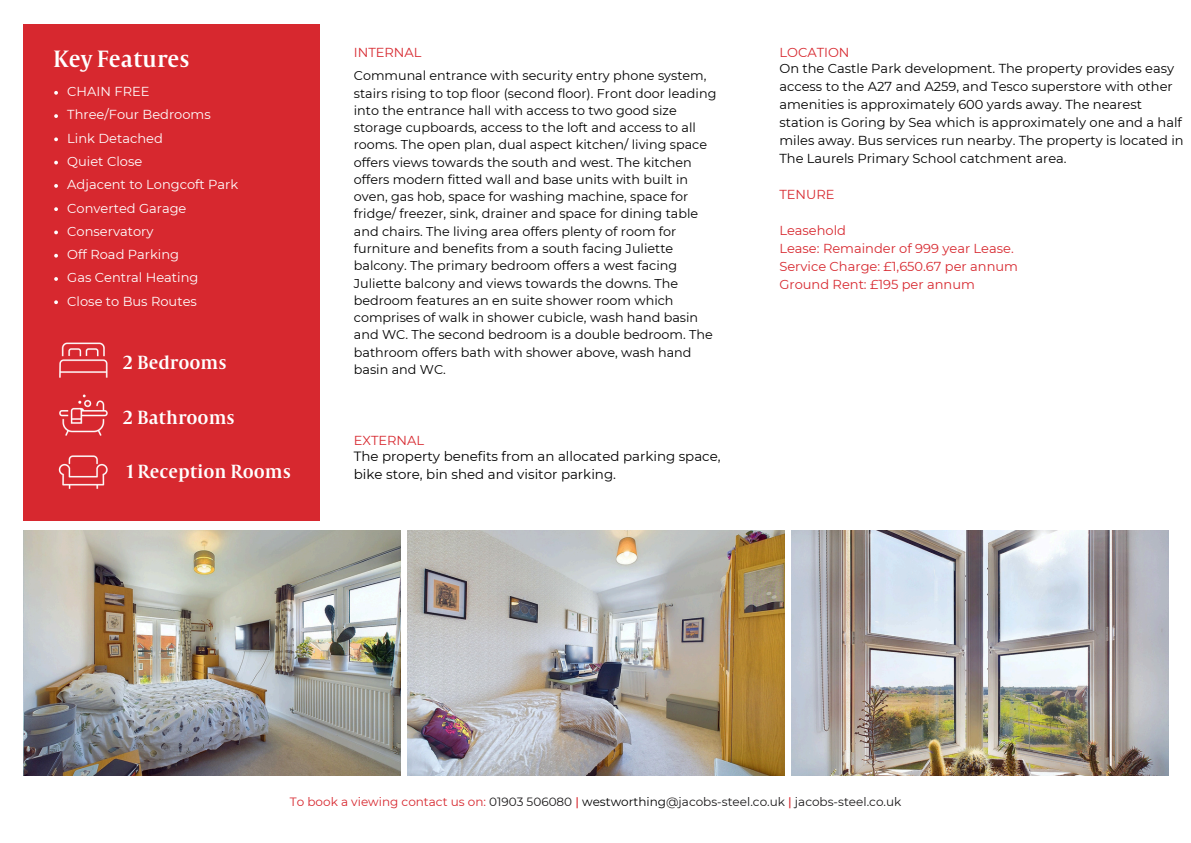
<style>
.page{position:relative;width:1191px;height:843px;background:#fff}
.page>*{position:absolute;margin:0;border:0;box-sizing:border-box;transform-origin:0 0}
.t1{font:26px "Capitolium Road";color:#fff}
.t2{font:21px "Capitolium Road";color:#fff}
.t3{font:13.4px/18px "Montserrat";color:#000}
.t4{font:13px/18px "Montserrat";color:#000}
.t5{font:13px "Montserrat";color:#fff}
.t6{font:13px/18px "Montserrat";color:#d7282f}
.t7{font:12.8px/17.2px "Montserrat";color:#000}
.t8{font:12px "Montserrat";color:#191718}
.s1{color:#d7282f}
.s2{font-weight:500;color:#d7282f}
.s3{color:#000}
</style>
<div class="page">
<img style="left:23px;top:530px;width:377px;height:245px">
<img style="left:407px;top:530px;width:377px;height:245px">
<img style="left:791px;top:530px;width:377px;height:245px">
<div style="left:23px;top:25px;width:297px;height:496px;background:#d7282f"></div>
<img style="left:58px;top:455px;width:50px;height:34px">
<img style="left:59px;top:394px;width:49px;height:42px">
<img style="left:59px;top:342px;width:49px;height:36px">
<svg style="left:54px;top:91px;width:4px;height:4px"></svg>
<svg style="left:54px;top:114px;width:4px;height:4px"></svg>
<svg style="left:54px;top:137px;width:4px;height:4px"></svg>
<svg style="left:54px;top:161px;width:4px;height:3px"></svg>
<svg style="left:54px;top:184px;width:4px;height:4px"></svg>
<svg style="left:54px;top:207px;width:4px;height:4px"></svg>
<svg style="left:54px;top:230px;width:4px;height:4px"></svg>
<svg style="left:54px;top:254px;width:4px;height:3px"></svg>
<svg style="left:54px;top:277px;width:4px;height:4px"></svg>
<svg style="left:54px;top:300px;width:4px;height:4px"></svg>
<h2 class="t1" style="left:53px;top:50px;width:138px">Key Features</h2>
<p class="t5" style="left:67px;top:84px;width:84px">CHAIN FREE</p>
<p class="t5" style="left:67px;top:107px;width:145px">Three/Four Bedrooms</p>
<p class="t5" style="left:67px;top:130px;width:97px">Link Detached</p>
<p class="t5" style="left:67px;top:153px;width:76px">Quiet Close</p>
<p class="t5" style="left:67px;top:177px;width:172px">Adjacent to Longcoft Park</p>
<p class="t5" style="left:67px;top:200px;width:121px">Converted Garage</p>
<p class="t5" style="left:67px;top:223px;width:88px">Conservatory</p>
<h4 class="t5" style="left:67px;top:246px;width:113px">Off Road Parking</h4>
<p class="t5" style="left:67px;top:270px;width:133px">Gas Central Heating</p>
<p class="t5" style="left:67px;top:293px;width:131px">Close to Bus Routes</p>
<p class="t2" style="left:123px;top:355px;width:105px">2 Bedrooms</p>
<h2 class="t2" style="left:123px;top:410px;width:113px">2 Bathrooms</h2>
<h3 class="t2" style="left:127px;top:464px;width:166px">1 Reception Rooms</h3>
<h4 class="t6" style="left:354px;top:44px;width:69px">INTERNAL</h4>
<p class="t7" style="left:354px;top:67px;width:364px">Communal entrance with security entry phone system, stairs rising to top floor (second floor). Front door leading into the entrance hall with access to two good size storage cupboards, access to the loft and access to all rooms. The open plan, dual aspect kitchen/ living space offers views towards the south and west. The kitchen offers modern fitted wall and base units with built in oven, gas hob, space for washing machine, space for fridge/ freezer, sink, drainer and space for dining table and chairs. The living area offers plenty of room for furniture and benefits from a south facing Juliette balcony. The primary bedroom offers a west facing Juliette balcony and views towards the downs. The bedroom features an en suite shower room which comprises of walk in shower cubicle, wash hand basin and WC. The second bedroom is a double bedroom. The bathroom offers bath with shower above, wash hand basin and WC.</p>
<h3 class="t6" style="left:354px;top:431px;width:72px">EXTERNAL</h3>
<h4 class="t3" style="left:354px;top:446px;width:368px">The property benefits from an allocated parking space, bike store, bin shed and visitor parking.</h4>
<h4 class="t6" style="left:779px;top:44px;width:72px">LOCATION</h4>
<h3 class="t4" style="left:779px;top:59px;width:406px">On the Castle Park development. The property provides easy access to the A27 and A259, and Tesco superstore with other amenities is approximately 600 yards away. The nearest station is Goring by Sea which is approximately one and a half miles away. Bus services run nearby. The property is located in The Laurels Primary School catchment area.</h3>
<h4 class="t6" style="left:779px;top:185px;width:57px">TENURE</h4>
<h3 class="t6" style="left:779px;top:221px;width:240px">Leasehold<br>Lease: Remainder of 999 year Lease.<br>Service Charge: £1,650.67 per annum<br>Ground Rent: £195 per annum</h3>
<p class="t8" style="left:290px;top:794px;width:613px"><span class="s1">To book a viewing contact us on:</span> 01903 506080 <span class="s2">|</span> <span class="s3">westworthing</span>@jacobs-steel.co.uk <span class="s2">|</span> jacobs-steel.co.uk</p>
</div>
